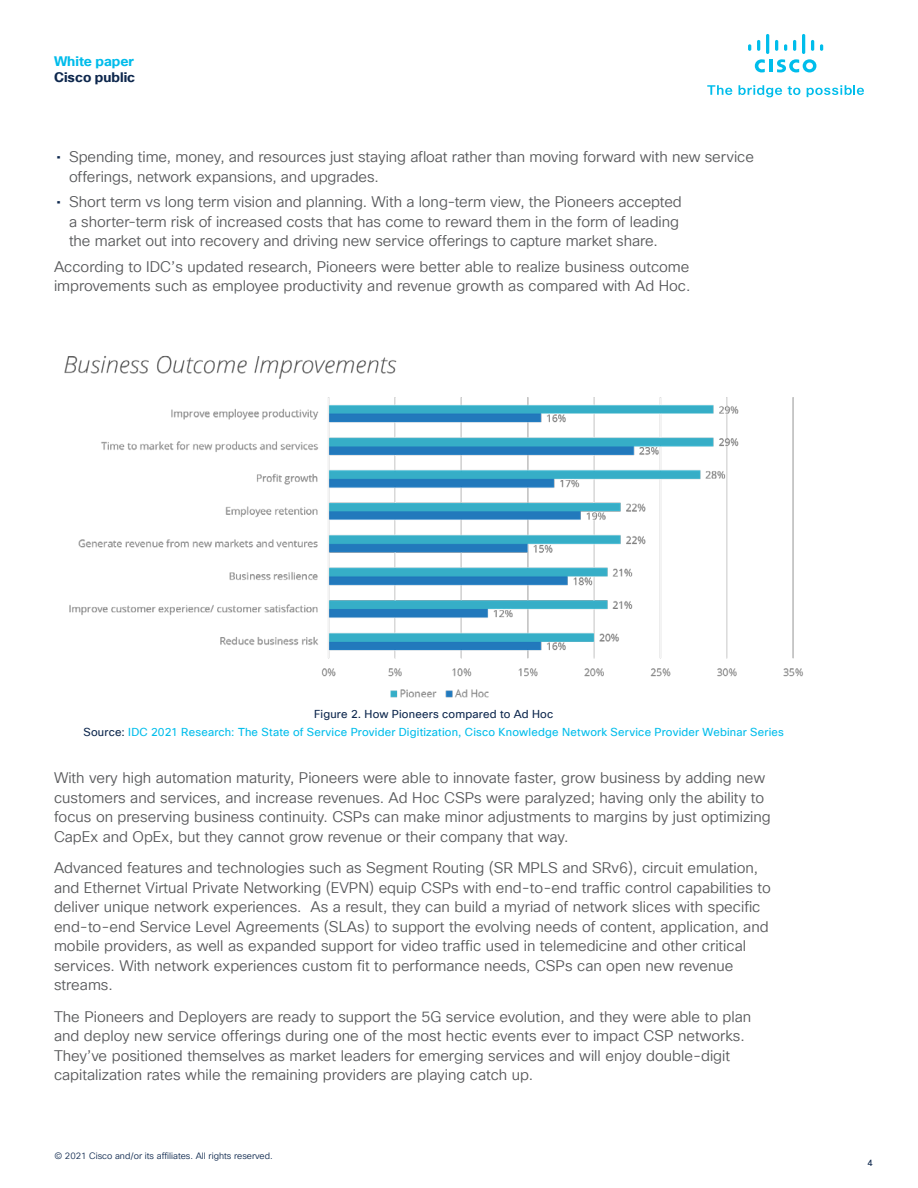
<style>
.page{position:relative;width:918px;height:1188px;background:#fff}
.page>*{position:absolute;margin:0;border:0;box-sizing:border-box;transform-origin:0 0}
.t1{font:15px/19.5px "Cisco Sans TT Light";color:#58595b}
.t2{font:700 13.5px "Cisco Sans TT";color:#0d274d}
.t3{font:700 13.5px "Cisco Sans TT";color:#00bceb}
.t4{font:11.25px/18px "Cisco Sans TT";letter-spacing:.015em;color:#00bdeb;text-align:center}
.t5{font:9px "Cisco Sans TT Light";color:#0d274d}
.t6{font:9px "Cisco Sans TT";color:#0d274d}
.s1{font-family:"Cisco Sans TT";color:#0d274d}
.s2{color:#0d274d}
</style>
<div class="page">
<svg style="left:707px;top:85px;width:25px;height:10px"></svg>
<svg style="left:739px;top:85px;width:43px;height:12px"></svg>
<svg style="left:788px;top:86px;width:12px;height:9px"></svg>
<svg style="left:807px;top:85px;width:57px;height:12px"></svg>
<hr style="left:769px;top:60px;width:4px;height:12px;background:#00bdeb">
<svg style="left:755px;top:59px;width:10px;height:13px"></svg>
<svg style="left:777px;top:59px;width:39px;height:13px"></svg>
<svg style="left:748px;top:44px;width:3px;height:7px"></svg>
<svg style="left:757px;top:40px;width:3px;height:11px"></svg>
<hr style="left:766px;top:34px;width:3px;height:20px;background:#00bdeb;border-radius:2px">
<svg style="left:775px;top:40px;width:3px;height:11px"></svg>
<svg style="left:784px;top:44px;width:3px;height:7px"></svg>
<svg style="left:793px;top:40px;width:3px;height:11px"></svg>
<hr style="left:802px;top:34px;width:3px;height:20px;background:#00bdeb;border-radius:2px">
<svg style="left:811px;top:40px;width:3px;height:11px"></svg>
<svg style="left:820px;top:44px;width:3px;height:7px"></svg>
<img style="left:64px;top:355px;width:739px;height:343px">
<p class="t3" style="left:54px;top:52px;width:82px">White paper</p>
<p class="t2" style="left:54px;top:69px;width:83px">Cisco public</p>
<p class="t1" style="left:69px;top:148px;width:686px;text-indent:-13px"><span class="s1">•</span> Spending time, money, and resources just staying afloat rather than moving forward with new service offerings, network expansions, and upgrades.</p>
<p class="t1" style="left:69px;top:193px;width:614px;text-indent:-13px"><span class="s1">•</span> Short term vs long term vision and planning. With a long-term view, the Pioneers accepted a shorter-term risk of increased costs that has come to reward them in the form of leading the market out into recovery and driving new service offerings to capture market share.</p>
<p class="t1" style="left:54px;top:257px;width:638px">According to IDC’s updated research, Pioneers were better able to realize business outcome improvements such as employee productivity and revenue growth as compared with Ad Hoc.</p>
<p class="t4" style="left:84px;top:706px;width:702px"><span class="s2">Figure 2. How Pioneers compared to Ad Hoc<br>Source:</span> IDC 2021 Research: The State of Service Provider Digitization, Cisco Knowledge Network Service Provider Webinar Series</p>
<p class="t1" style="left:54px;top:769px;width:718px">With very high automation maturity, Pioneers were able to innovate faster, grow business by adding new customers and services, and increase revenues. Ad Hoc CSPs were paralyzed; having only the ability to focus on preserving business continuity. CSPs can make minor adjustments to margins by just optimizing CapEx and OpEx, but they cannot grow revenue or their company that way.</p>
<p class="t1" style="left:54px;top:859px;width:718px">Advanced features and technologies such as Segment Routing (SR MPLS and SRv6), circuit emulation, and Ethernet Virtual Private Networking (EVPN) equip CSPs with end-to-end traffic control capabilities to deliver unique network experiences. As a result, they can build a myriad of network slices with specific end-to-end Service Level Agreements (SLAs) to support the evolving needs of content, application, and mobile providers, as well as expanded support for video traffic used in telemedicine and other critical services. With network experiences custom fit to performance needs, CSPs can open new revenue streams.</p>
<p class="t1" style="left:54px;top:1007px;width:699px">The Pioneers and Deployers are ready to support the 5G service evolution, and they were able to plan and deploy new service offerings during one of the most hectic events ever to impact CSP networks.<br>They’ve positioned themselves as market leaders for emerging services and will enjoy double-digit capitalization rates while the remaining providers are playing catch up.</p>
<p class="t5" style="left:54px;top:1150px;width:220px">© 2021 Cisco and/or its affiliates. All rights reserved.</p>
<p class="t6" style="left:868px;top:1157px;width:7px">4</p>
</div>
